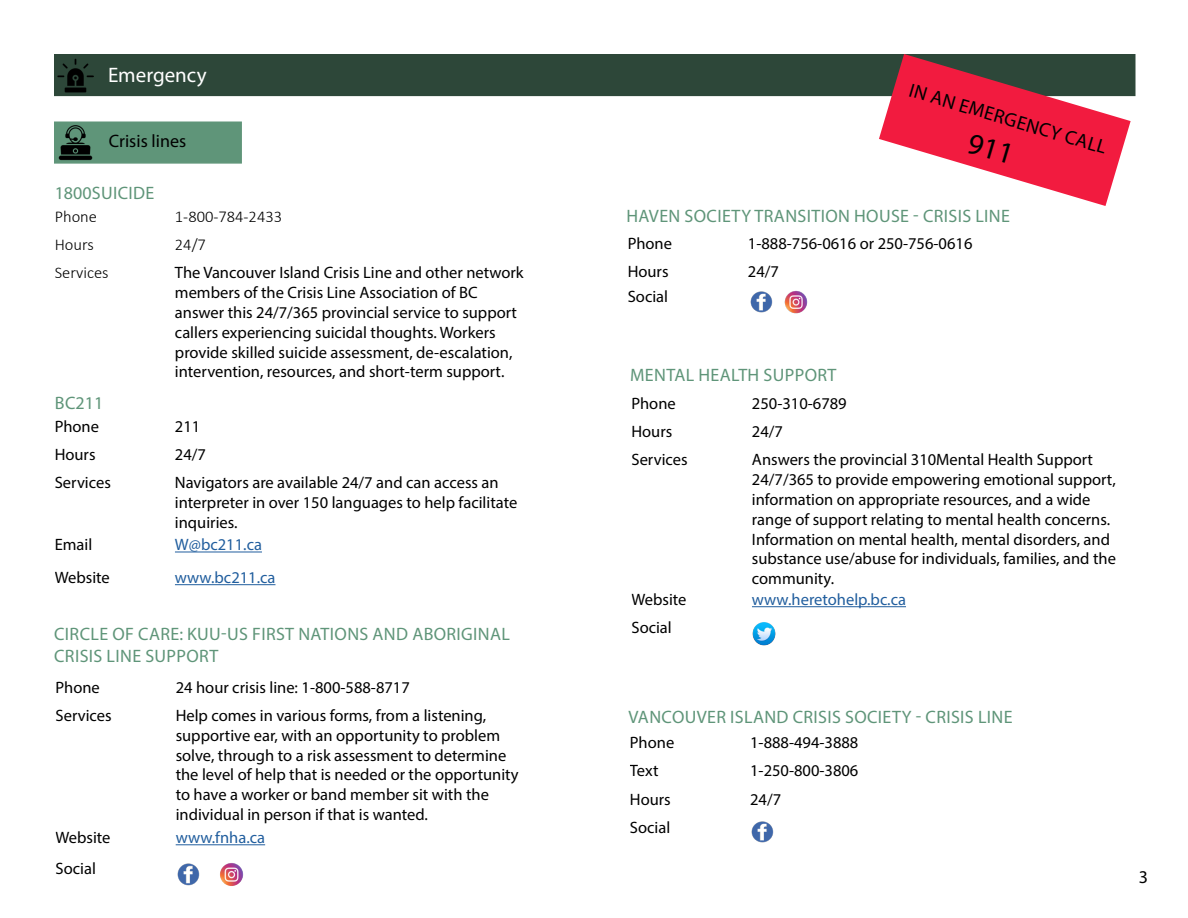
<style>
.page{position:relative;width:1188px;height:918px;background:#fff}
.page>*{position:absolute;margin:0;border:0;box-sizing:border-box;transform-origin:0 0}
.t1{font:21px "Myriad Pro";color:#fff}
.t2{font:19.5px "Myriad Pro";color:#000}
.t3{font:18px/21.6px "Myriad Pro";letter-spacing:.02em;color:#5f9579}
.t4{font:18px "Myriad Pro";color:#000}
.t5{font:16.5px/19.8px "Myriad Pro";color:#000}
.t6{font:16.5px "Myriad Pro";color:#215e9e}
.t7{font:300 16.5px "Calibri";color:#000}
</style>
<div class="page">
<div style="left:54px;top:54px;width:1082px;height:42px;background:#2d4739"></div>
<img style="left:57px;top:58px;width:36px;height:35px">
<div style="left:54px;top:122px;width:188px;height:42px;background:#5f9579;border:2px solid #5f9579"></div>
<img style="left:58px;top:125px;width:35px;height:36px">
<hr style="left:175px;top:552px;width:87px;height:1px;background:#215e9e">
<hr style="left:175px;top:584px;width:100px;height:1px;background:#215e9e">
<hr style="left:752px;top:606px;width:154px;height:1px;background:#215e9e">
<img style="left:750px;top:290px;width:24px;height:24px;border-radius:12px">
<img style="left:784px;top:290px;width:24px;height:24px;border-radius:12px">
<img style="left:752px;top:622px;width:24px;height:24px;border-radius:12px">
<img style="left:750px;top:820px;width:24px;height:24px;border-radius:12px">
<hr style="left:176px;top:844px;width:89px;height:1px;background:#215e9e">
<img style="left:176px;top:862px;width:24px;height:24px;border-radius:12px">
<img style="left:220px;top:862px;width:23px;height:24px;border-radius:12px">
<svg style="left:879px;top:54px;width:252px;height:152px"></svg>
<p class="t1" style="left:108px;top:62px;width:100px">Emergency</p>
<p class="t4" style="left:109px;top:130px;width:79px">Crisis lines</p>
<p class="t3" style="left:55px;top:182px;width:101px">1800SUICIDE</p>
<p class="t7" style="left:55px;top:206px;width:44px">Phone</p>
<p class="t7" style="left:175px;top:206px;width:109px">1-800-784-2433</p>
<p class="t7" style="left:55px;top:234px;width:41px">Hours</p>
<p class="t7" style="left:175px;top:234px;width:33px">24/7</p>
<p class="t7" style="left:55px;top:262px;width:55px">Services</p>
<p class="t5" style="left:175px;top:263px;width:350px">The Vancouver Island Crisis Line and other network members of the Crisis Line Association of BC answer this 24/7/365 provincial service to support callers experiencing suicidal thoughts. Workers provide skilled suicide assessment, de-escalation, intervention, resources, and short-term support.</p>
<p class="t3" style="left:55px;top:392px;width:50px">BC211</p>
<p class="t5" style="left:55px;top:416px;width:46px">Phone</p>
<p class="t5" style="left:175px;top:416px;width:27px">211</p>
<p class="t5" style="left:55px;top:444px;width:42px">Hours</p>
<p class="t5" style="left:175px;top:444px;width:33px">24/7</p>
<p class="t5" style="left:55px;top:472px;width:58px">Services</p>
<p class="t5" style="left:175px;top:472px;width:344px">Navigators are available 24/7 and can access an interpreter in over 150 languages to help facilitate inquiries.</p>
<p class="t5" style="left:55px;top:535px;width:39px">Email</p>
<p class="t6" style="left:175px;top:535px;width:89px">W@bc211.ca</p>
<p class="t5" style="left:55px;top:567px;width:57px">Website</p>
<p class="t6" style="left:175px;top:567px;width:102px">www.bc211.ca</p>
<p class="t3" style="left:54px;top:623px;width:457px">CIRCLE OF CARE: KUU-US FIRST NATIONS AND ABORIGINAL<br>CRISIS LINE SUPPORT</p>
<p class="t5" style="left:56px;top:677px;width:46px">Phone</p>
<p class="t5" style="left:176px;top:677px;width:236px">24 hour crisis line: 1-800-588-8717</p>
<p class="t5" style="left:56px;top:705px;width:58px">Services</p>
<p class="t5" style="left:176px;top:705px;width:344px">Help comes in various forms, from a listening, supportive ear, with an opportunity to problem solve, through to a risk assessment to determine the level of help that is needed or the opportunity to have a worker or band member sit with the individual in person if that is wanted.</p>
<p class="t5" style="left:56px;top:827px;width:57px">Website</p>
<p class="t6" style="left:176px;top:827px;width:91px">www.fnha.ca</p>
<p class="t5" style="left:56px;top:858px;width:42px">Social</p>
<p class="t2" style="left:913px;top:79px;width:206px;rotate:16deg">IN AN EMERGENCY CALL</p>
<p class="t3" style="left:626px;top:204px;width:385px">HAVEN SOCIETY TRANSITION HOUSE - CRISIS LINE</p>
<p class="t5" style="left:628px;top:233px;width:46px">Phone</p>
<p class="t5" style="left:748px;top:233px;width:226px">1-888-756-0616 or 250-756-0616</p>
<p class="t5" style="left:628px;top:261px;width:42px">Hours</p>
<p class="t5" style="left:748px;top:261px;width:33px">24/7</p>
<p class="t5" style="left:628px;top:286px;width:42px">Social</p>
<p class="t3" style="left:630px;top:364px;width:208px">MENTAL HEALTH SUPPORT</p>
<p class="t5" style="left:631px;top:393px;width:46px">Phone</p>
<p class="t5" style="left:752px;top:393px;width:96px">250-310-6789</p>
<p class="t5" style="left:631px;top:421px;width:42px">Hours</p>
<p class="t5" style="left:752px;top:422px;width:33px">24/7</p>
<p class="t5" style="left:631px;top:450px;width:58px">Services</p>
<p class="t5" style="left:752px;top:450px;width:365px">Answers the provincial 310Mental Health Support 24/7/365 to provide empowering emotional support, information on appropriate resources, and a wide range of support relating to mental health concerns.<br>Information on mental health, mental disorders, and substance use/abuse for individuals, families, and the community.</p>
<p class="t5" style="left:631px;top:589px;width:57px">Website</p>
<p class="t6" style="left:752px;top:589px;width:156px">www.heretohelp.bc.ca</p>
<p class="t5" style="left:631px;top:617px;width:42px">Social</p>
<p class="t3" style="left:629px;top:705px;width:385px">VANCOUVER ISLAND CRISIS SOCIETY - CRISIS LINE</p>
<p class="t5" style="left:630px;top:733px;width:46px">Phone</p>
<p class="t5" style="left:750px;top:733px;width:110px">1-888-494-3888</p>
<p class="t5" style="left:630px;top:761px;width:30px">Text</p>
<p class="t5" style="left:750px;top:761px;width:110px">1-250-800-3806</p>
<p class="t5" style="left:630px;top:789px;width:42px">Hours</p>
<p class="t5" style="left:750px;top:789px;width:33px">24/7</p>
<p class="t5" style="left:630px;top:817px;width:42px">Social</p>
<p class="t4" style="left:1139px;top:866px;width:11px">3</p>
</div>
